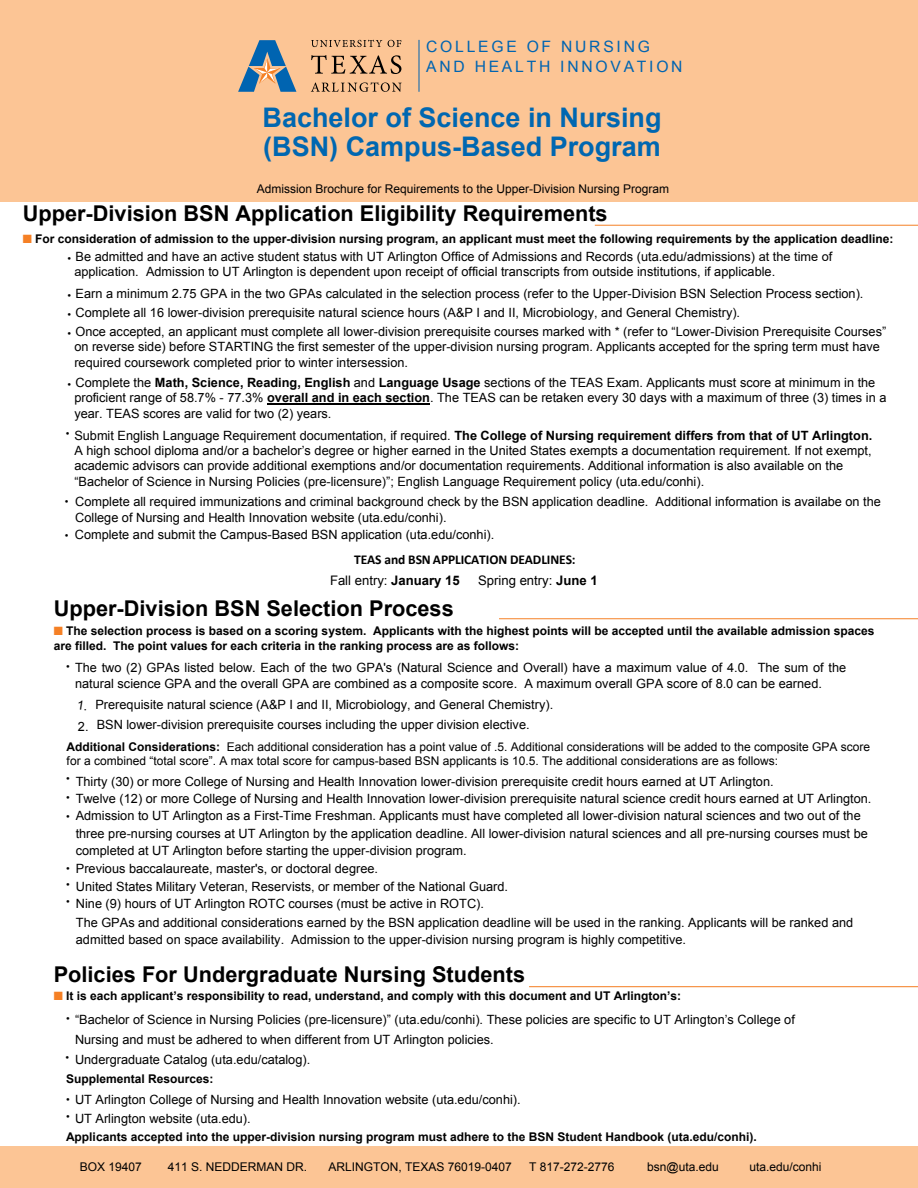
<style>
.page{position:relative;width:918px;height:1188px;background:#fcc595}
.page>*{position:absolute;margin:0;border:0;box-sizing:border-box;transform-origin:0 0}
.t1{font:700 27px/29.4px "Arial";color:#0067b1}
.t2{font:700 21.75px "Arial";color:#000}
.t3{font:15.75px/20px "Arial";letter-spacing:.175em;color:#0064b1}
.t4{font:700 13.5px "Calibri";letter-spacing:-.01em;color:#000}
.t5{font:13.2px "Arial";color:#000}
.t6{font:12.75px/15.3px "Arial";color:#000}
.t7{font:700 12px/15.3px "Arial";color:#000}
.t8{font:12px/14.4px "Arial";color:#000}
.t9{font:300 7.5px/16px "Frutiger LT Std";color:#000}
.s1{color:#f58025}
.s2{font-family:"Frutiger LT Std";font-weight:300;font-size:7.5px}
.s3{font-weight:700}
.s4{font-style:inherit}
</style>
<div class="page">
<div style="left:0;top:202px;width:918px;height:944px;background:#fff"></div>
<svg style="left:311px;top:40px;width:71px;height:7px"></svg>
<svg style="left:388px;top:40px;width:13px;height:7px"></svg>
<svg style="left:311px;top:55px;width:90px;height:19px"></svg>
<svg style="left:311px;top:82px;width:91px;height:10px"></svg>
<svg style="left:238px;top:40px;width:58px;height:52px"></svg>
<hr style="left:419px;top:40px;width:1px;height:52px;background:#0064b1">
<hr style="left:595px;top:225px;width:323px;height:1px;background:#f58025">
<hr style="left:529px;top:986px;width:389px;height:1px;background:#f58025">
<hr style="left:499px;top:618px;width:419px;height:1px;background:#f58025">
<hr style="left:268px;top:404px;width:162px;height:1px;background:#000">
<p class="t3" style="left:426px;top:36px;width:258px">COLLEGE OF NURSING<br>AND HEALTH INNOVATION</p>
<h1 class="t1" style="left:263px;top:103px;width:401px">Bachelor of Science in Nursing (BSN) Campus-Based Program</h1>
<p class="t8" style="left:257px;top:181px;width:414px">Admission Brochure for Requirements to the Upper-Division Nursing Program</p>
<h2 class="t2" style="left:23px;top:199px;width:586px">Upper-Division BSN Application Eligibility Requirements</h2>
<p class="t7" style="left:23px;top:231px;width:872px"><span class="s1">■</span> For consideration of admission to the upper-division nursing program, an applicant must meet the following requirements by the application deadline:</p>
<p class="t6" style="left:74px;top:249px;width:760px;text-indent:-7px"><span class="s2">•</span> Be admitted and have an active student status with UT Arlington Office of Admissions and Records (uta.edu/admissions) at the time of application. Admission to UT Arlington is dependent upon receipt of official transcripts from outside institutions, if applicable.</p>
<p class="t6" style="left:67px;top:286px;width:798px"><span class="s2">•</span> Earn a minimum 2.75 GPA in the two GPAs calculated in the selection process (refer to the Upper-Division BSN Selection Process section).</p>
<p class="t6" style="left:67px;top:305px;width:674px"><span class="s2">•</span> Complete all 16 lower-division prerequisite natural science hours (A&amp;P I and II, Microbiology, and General Chemistry).</p>
<p class="t6" style="left:74px;top:324px;width:813px;text-indent:-7px"><span class="s2">•</span> Once accepted, an applicant must complete all lower-division prerequisite courses marked with * (refer to “Lower-Division Prerequisite Courses” on reverse side) before STARTING the first semester of the upper-division nursing program. Applicants accepted for the spring term must have required coursework completed prior to winter intersession.</p>
<p class="t6" style="left:74px;top:375px;width:814px;text-indent:-7px"><span class="s2">•</span> Complete the <span class="s3">Math, Science, Reading, English</span> and <span class="s3">Language Usage</span> sections of the TEAS Exam<span class="s4">. Applicants must score</span> a<span class="s4">t</span> minimum <span class="s4">in the </span>proficient range of 58.7% - 77.3% <span class="s3">overall and in each section</span>. The TEAS can be retaken every 30 days with a maximum of three (3) times in a year. TEAS scores are valid for two (2) years.</p>
<p class="t6" style="left:74px;top:428px;width:800px;text-indent:-9px"><sup>•</sup> Submit English Language Requirement documentation, if required. <span class="s3">The College of Nursing requirement differs</span> <span class="s3">from that of UT Arlington.<br></span>A high school diploma and/or a bachelor’s degree or higher earned in the United States exempts a documentation requirement. If not exempt, academic advisors can provide additional exemptions and/or documentation requirements. Additional information is also available on the “Bachelor of Science in Nursing Policies (pre-licensure)”; English Language Requirement policy (uta.edu/conhi).</p>
<p class="t6" style="left:75px;top:494px;width:807px;line-height:15.8px"><span class="s4">Complete</span> all required immunizations and criminal background check by the BSN application deadline. Additional information is availabe on the<br>College of Nursing and Health Innovation website (uta.edu/conhi).</p>
<p class="t9" style="left:65px;top:493px;width:5px">•</p>
<p class="t9" style="left:65px;top:528px;width:5px">•</p>
<p class="t6" style="left:75px;top:527px;width:421px">Complete and submit the Campus-Based BSN application (uta.edu/conhi).</p>
<p class="t4" style="left:354px;top:551px;width:223px">TEAS and BSN APPLICATION DEADLINES:</p>
<p class="t5" style="left:330px;top:572px;width:131px">Fall entry: <span class="s3">January 15</span></p>
<p class="t5" style="left:478px;top:572px;width:121px">Spring entry: <span class="s3">June 1</span></p>
<h2 class="t2" style="left:54px;top:594px;width:402px">Upper-Division BSN Selection Process</h2>
<p class="t7" style="left:54px;top:623px;width:822px"><span class="s1">■</span> The selection process is based on a scoring system. Applicants with the highest points will be accepted until the available admission spaces are filled. The point values for each criteria in the ranking process are as follows:</p>
<p class="t9" style="left:66px;top:658px;width:5px">•</p>
<p class="t6" style="left:75px;top:661px;width:773px">The two (2) GPAs listed below. Each of the two GPA's (Natural Science and Overall) have a maximum value of 4.0. The sum of the natural science GPA and the overall GPA are combined as a composite score. A maximum overall GPA score of 8.0 can be earned.</p>
<p class="t6" style="left:95px;top:697px;width:459px">Prerequisite natural science (A&amp;P I and II, Microbiology, and General Chemistry).</p>
<p class="t6" style="left:78px;top:717px;width:453px">2. BSN lower-division prerequisite courses including the upper division elective.</p>
<p class="t8" style="left:67px;top:739px;width:805px"><span class="s3">Additional Considerations:</span> Each additional consideration has a point value of .5. Additional considerations will be added to the composite GPA score for a combined “total score”. A max total score for campus-based BSN applicants is 10.5. The additional considerations are as follows:</p>
<p class="t9" style="left:66px;top:771px;width:5px">•</p>
<p class="t9" style="left:66px;top:790px;width:5px">•</p>
<p class="t9" style="left:66px;top:809px;width:5px">•</p>
<p class="t6" style="left:76px;top:773px;width:797px;line-height:17.2px">Thirty (30) or more College of Nursing and Health Innovation lower-division prerequisite credit hours earned at UT Arlington.<br>Twelve (12) or more College of Nursing and Health Innovation lower-division prerequisite natural science credit hours earned at UT Arlington.<br>Admission to UT Arlington as a First-Time Freshman. Applicants must have completed all lower-division natural sciences and two out of the three pre-nursing courses at UT Arlington by the application deadline. All lower-division natural sciences and all pre-nursing courses must be completed at UT Arlington before starting the upper-division program.</p>
<p class="t6" style="left:76px;top:860px;width:434px;line-height:17.2px">Previous baccalaureate, master's, or doctoral degree.<br>United States Military Veteran, Reservists, or member of the National Guard.<br>Nine (9) hours of UT Arlington ROTC courses (must be active in ROTC).</p>
<p class="t6" style="left:76px;top:914px;width:779px;line-height:17.2px">The GPAs and additional considerations earned by the BSN application deadline will be used in the ranking. Applicants will be ranked and admitted based on space availability. Admission to the upper-division nursing program is highly competitive.</p>
<p class="t9" style="left:66px;top:861px;width:5px">• •</p>
<p class="t9" style="left:66px;top:893px;width:5px">•</p>
<h2 class="t2" style="left:54px;top:959px;width:473px">Policies For Undergraduate Nursing Students</h2>
<p class="t7" style="left:54px;top:989px;width:629px"><span class="s1">■</span> It is each applicant’s responsibility to read, understand, and comply with this document and UT Arlington’s:</p>
<p class="t6" style="left:75px;top:1010px;width:721px;line-height:20px;text-indent:-9px"><sup>•</sup> “Bachelor of Science in Nursing Policies (pre-licensure)” (uta.edu<span class="s4">/conhi</span>). These policies are specific to UT Arlington’s College of<br>Nursing and must be adhered to when different from UT Arlington policies.</p>
<p class="t6" style="left:65px;top:1052px;width:246px"><sup>•</sup> Undergraduate Catalog (uta.edu/catalog).</p>
<p class="t7" style="left:66px;top:1072px;width:149px">Supplemental Resources:</p>
<p class="t6" style="left:66px;top:1092px;width:456px"><sup>•</sup> UT Arlington College of Nursing and Health Innovation website (uta.edu/conhi).</p>
<p class="t6" style="left:66px;top:1111px;width:186px"><sup>•</sup> UT Arlington website (uta.edu).</p>
<p class="t7" style="left:66px;top:1129px;width:692px">Applicants accepted into the upper-division nursing program must adhere to the BSN Student Handbook (uta.edu/conhi).</p>
<p class="t8" style="left:80px;top:1160px;width:64px">BOX 19407</p>
<p class="t8" style="left:168px;top:1160px;width:141px">411 S. NEDDERMAN DR.</p>
<p class="t8" style="left:328px;top:1160px;width:185px">ARLINGTON, TEXAS 76019-0407</p>
<p class="t8" style="left:529px;top:1160px;width:87px">T 817-272-2776</p>
<p class="t8" style="left:647px;top:1160px;width:73px">bsn@uta.edu</p>
<p class="t8" style="left:750px;top:1160px;width:74px">uta.edu/conhi</p>
</div>
